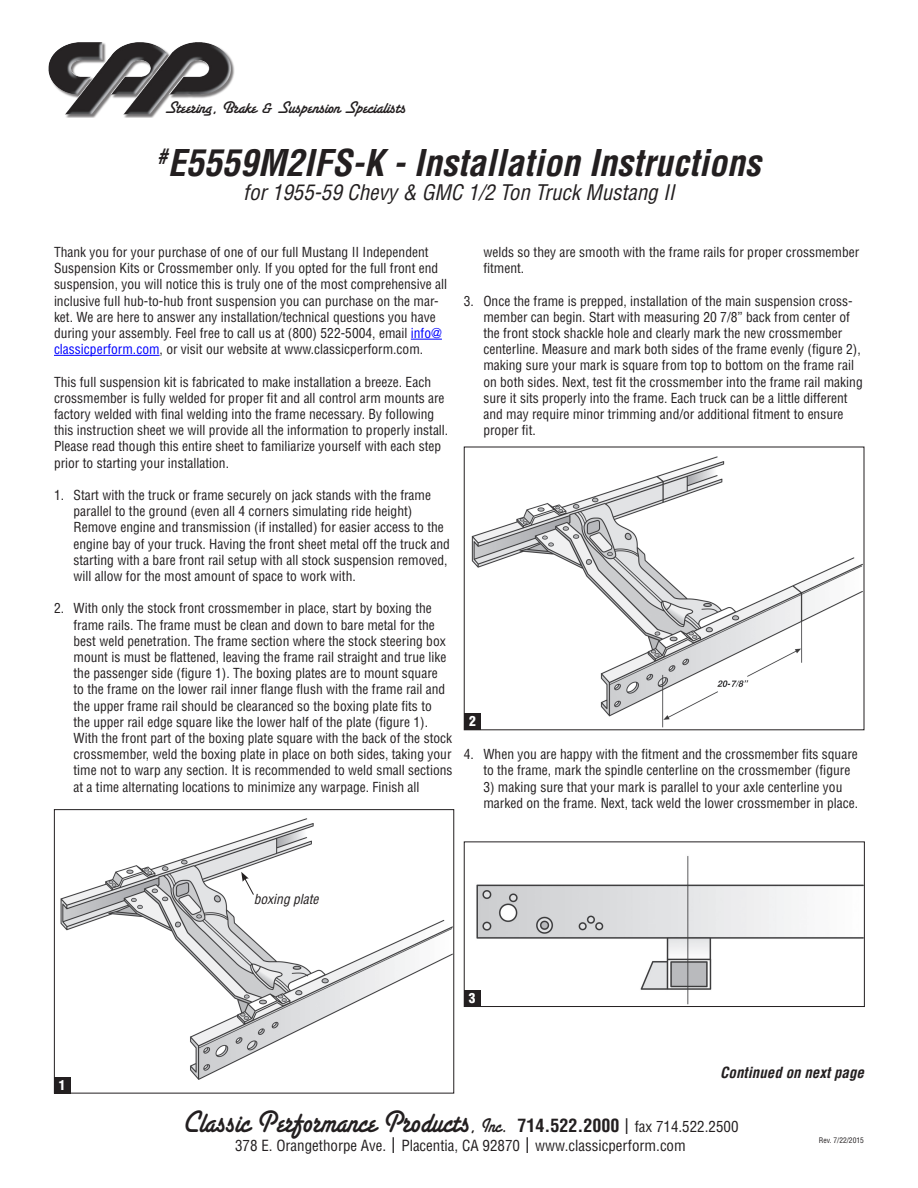
<style>
.page{position:relative;width:918px;height:1188px;background:#fff}
.page>*{position:absolute;margin:0;border:0;box-sizing:border-box;transform-origin:0 0}
.Headline{font:italic 700 condensed 36px "Helvetica";color:#231f20}
.t1{font:33px "Santa Fe Plain";letter-spacing:.005em;color:#231f20;scale:.9 1}
.Headline-2{font:italic condensed 21px "Helvetica";color:#231f20}
.t2{font:18px "Santa Fe Plain";color:#231f20}
.t3{font:condensed 15px "Helvetica";color:#231f20}
.t4{font:italic 700 condensed 15px "Helvetica";color:#231f20}
.Instructions_text{font:condensed 13.5px/16.2px "Helvetica";color:#231f20}
.notes_text{font:condensed 13.5px/16.2px "Helvetica";color:#231f20}
.t5{font:italic condensed 13.5px "Helvetica";color:#231f20}
.t6{font:900 condensed 13.5px "Helvetica";color:#fff}
.t7{font:condensed 7.5px "Helvetica";color:#231f20}
.s1{color:#00f}
.s2{font-size:21px}
.s3{font-family:"Helvetica";font-weight:700;font-stretch:condensed;font-size:18px}
.s4{font-family:"Helvetica";font-stretch:condensed;font-size:21px}
.s5{font-family:"Helvetica";font-stretch:condensed;font-size:15px}
</style>
<div class="page">
<div style="left:49px;top:43px;width:186px;height:75px;background:#231f20;opacity:.6"></div>
<img style="left:129px;top:42px;width:68px;height:65px">
<hr style="left:411px;top:339px;width:31px;height:1px;background:#00f">
<hr style="left:54px;top:355px;width:106px;height:1px;background:#00f">
<img style="left:60px;top:818px;width:392px;height:262px">
<div style="left:54px;top:809px;width:400px;height:285px;border:1px solid #231f20"></div>
<div style="left:54px;top:1077px;width:17px;height:17px;background:#231f20"></div>
<img style="left:471px;top:456px;width:391px;height:272px">
<div style="left:464px;top:713px;width:17px;height:17px;background:#231f20"></div>
<img style="left:476px;top:856px;width:387px;height:149px">
<div style="left:464px;top:842px;width:401px;height:165px;border:1px solid #231f20"></div>
<div style="left:464px;top:990px;width:16px;height:17px;background:#231f20"></div>
<svg style="left:241px;top:872px;width:13px;height:24px"></svg>
<h3 class="t2" style="left:165px;top:96px;width:243px">Steering, Brake &amp; Suspension Specialists</h3>
<p class="Headline" style="left:157px;top:141px;width:605px"><sup>#</sup>E5559M2IFS-K - Installation Instructions</p>
<p class="Headline-2" style="left:243px;top:180px;width:433px">for 1955-59 Chevy &amp; GMC 1/2 Ton Truck Mustang II</p>
<p class="notes_text" style="left:54px;top:244px;width:395px">Thank you for your purchase of one of our full Mustang II Independent Suspension Kits or Crossmember only. If you opted for the full front end suspension, you will notice this is truly one of the most comprehensive all inclusive full hub-to-hub front suspension you can purchase on the mar&shy;ket. We are here to answer any installation/technical questions you have during your assembly. Feel free to call us at (800) 522-5004, email <span class="s1">info@ classicperform.com</span>, or visit our website at www.classicperform.com.</p>
<p class="notes_text" style="left:54px;top:373px;width:396px">This full suspension kit is fabricated to make installation a breeze. Each crossmember is fully welded for proper fit and all control arm mounts are factory welded with final welding into the frame necessary. By following this instruction sheet we will provide all the information to properly install.<br>Please read though this entire sheet to familiarize yourself with each step prior to starting your installation.</p>
<p class="Instructions_text" style="left:74px;top:487px;width:378px;text-indent:-20px">1. Start with the truck or frame securely on jack stands with the frame parallel to the ground (even all 4 corners simulating ride height)<br>Remove engine and transmission (if installed) for easier access to the engine bay of your truck. Having the front sheet metal off the truck and starting with a bare front rail setup with all stock suspension removed, will allow for the most amount of space to work with.</p>
<p class="Instructions_text" style="left:74px;top:600px;width:381px;text-indent:-20px">2. With only the stock front crossmember in place, start by boxing the frame rails. The frame must be clean and down to bare metal for the best weld penetration. The frame section where the stock steering box mount is must be flattened, leaving the frame rail straight and true like the passenger side (figure 1). The boxing plates are to mount square<br>to the frame on the lower rail inner flange flush with the frame rail and the upper frame rail should be clearanced so the boxing plate fits to<br>the upper rail edge square like the lower half of the plate (figure 1).<br>With the front part of the boxing plate square with the back of the stock crossmember, weld the boxing plate in place on both sides, taking your time not to warp any section. It is recommended to weld small sections at a time alternating locations to minimize any warpage. Finish all</p>
<p class="Instructions_text" style="left:483px;top:244px;width:378px">welds so they are smooth with the frame rails for proper crossmember fitment.</p>
<p class="Instructions_text" style="left:483px;top:292px;width:381px;text-indent:-20px">3. Once the frame is prepped, installation of the main suspension cross&shy;member can begin. Start with measuring 20 7/8” back from center of the front stock shackle hole and clearly mark the new crossmember centerline. Measure and mark both sides of the frame evenly (figure 2), making sure your mark is square from top to bottom on the frame rail on both sides. Next, test fit the crossmember into the frame rail making sure it sits properly into the frame. Each truck can be a little different and may require minor trimming and/or additional fitment to ensure proper fit.</p>
<p class="t6" style="left:469px;top:713px;width:8px">2</p>
<p class="Instructions_text" style="left:483px;top:746px;width:376px;text-indent:-20px">4. When you are happy with the fitment and the crossmember fits square to the frame, mark the spindle centerline on the crossmember (figure</p>
<p class="Instructions_text" style="left:483px;top:778px;width:376px">3) making sure that your mark is parallel to your axle centerline you marked on the frame. Next, tack weld the lower crossmember in place.</p>
<p class="t5" style="left:254px;top:890px;width:66px">boxing plate</p>
<p class="t6" style="left:59px;top:1076px;width:8px">1</p>
<p class="t6" style="left:469px;top:990px;width:8px">3</p>
<p class="t4" style="left:720px;top:1064px;width:145px">Continued on next page</p>
<h2 class="t1" style="left:182px;top:1101px;width:619px">Classic Performance Products<span class="s2">, Inc.</span> <span class="s3">714.522.2000</span> <span class="s4">|</span> <span class="s5">fax 714.522.2500</span></h2>
<p class="t3" style="left:235px;top:1136px;width:452px">378 E. Orangethorpe Ave. <span class="s2">|</span> Placentia, CA 92870 <span class="s2">|</span> www.classicperform.com</p>
<p class="t7" style="left:819px;top:1135px;width:46px">Rev. 7/22/2015</p>
</div>
